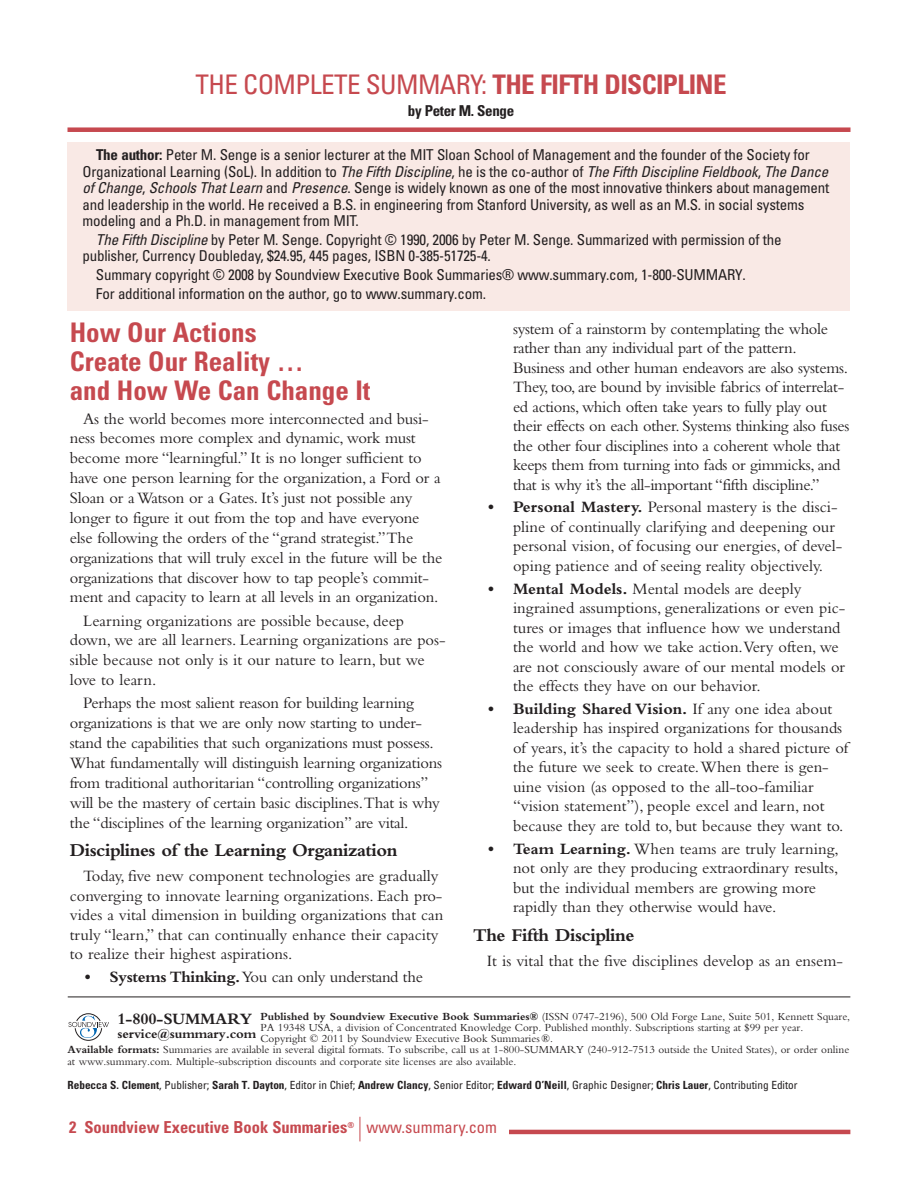
<style>
.page{position:relative;width:918px;height:1188px;background:#fff}
.page>*{position:absolute;margin:0;border:0;box-sizing:border-box;transform-origin:0 0}
.t1{font:700 condensed 27px/29.2px "Univers";color:#c6494f}
.t2{font:condensed 27px "Univers";letter-spacing:-.025em;color:#c6494f}
.t3{font:700 18.75px "Bembo";letter-spacing:-.025em;color:#231f20}
.t4{font:16.5px/19.5px "Bembo";letter-spacing:-.01em;color:#231f20}
.t5{font:700 condensed 16.5px "Univers";color:#c6494f}
.t6{font:700 16.5px "Bembo Std";letter-spacing:-.01em;color:#231f20}
.t7{font:condensed 15px/16.5px "Univers";letter-spacing:-.015em;color:#231f20}
.t8{font:condensed 15px/18.6px "Univers LT Std";letter-spacing:-.015em;color:#231f20}
.t9{font:700 condensed 15px "Univers";letter-spacing:-.02em;color:#231f20}
.t10{font:700 13.5px "Bembo Std";letter-spacing:-.01em;color:#231f20}
.t11{font:11.25px "Bembo Std";color:#231f20}
.t12{font:condensed 11.25px "Univers LT Std";color:#231f20}
.s1{font-weight:700}
.s2{font-style:italic}
.s3{font-family:"Univers"}
.s4{font-weight:400}
</style>
<div class="page">
<div style="left:68px;top:127px;width:782px;height:5px;background:#c6494f"></div>
<hr style="left:68px;top:1130px;width:782px;height:4px;background:#c6494f">
<div style="left:68px;top:1117px;width:441px;height:25px;background:#fff"></div>
<div style="left:68px;top:142px;width:782px;height:168px;background:#f9e9e5"></div>
<svg style="left:360px;top:1117px;width:1px;height:24px"></svg>
<hr style="left:68px;top:997px;width:782px;height:1px;background:#231f20">
<svg style="left:68px;top:1014px;width:41px;height:27px"></svg>
<h1 class="t2" style="left:196px;top:74px;width:532px">THE COMPLETE SUMMARY: <span class="s1">THE FIFTH DISCIPLINE</span></h1>
<p class="t9" style="left:408px;top:106px;width:108px">by Peter M. Senge</p>
<p class="t7" style="left:82px;top:148px;width:748px;text-indent:14px"><span class="s1">The author:</span> Peter M. Senge is a senior lecturer at the MIT Sloan School of Management and the founder of the Society for Organizational Learning (SoL). In addition to <span class="s2">The Fifth Discipline</span>, he is the co-author of <span class="s2">The Fifth Discipline Fieldbook</span>, <span class="s2">The Dance of Change</span>, <span class="s2">Schools That Learn</span> and <span class="s2">Presence</span>. Senge is widely known as one of the most innovative thinkers about management and leadership in the world. He received a B.S. in engineering from Stanford University, as well as an M.S. in social systems modeling and a Ph.D. in management from MIT.</p>
<p class="t7" style="left:82px;top:233px;width:701px;text-indent:14px"><span class="s2">The Fifth Discipline</span> by Peter M. Senge. Copyright © 1990, 2006 by Peter M. Senge. Summarized with permission of the publisher, Currency Doubleday, $24.95, 445 pages, ISBN 0-385-51725-4.</p>
<p class="t8" style="left:96px;top:267px;width:651px"><span class="s3">Summary copyright © 2008</span> by Soundview Executive Book Summaries® www.summary.com, 1-800-SUMMARY.<br>For additional information on the author, go to www.summary.com.</p>
<h1 class="t1" style="left:70px;top:320px;width:302px">How Our Actions<br>Create Our Reality …<br>and How We Can Change It</h1>
<p class="t4" style="left:70px;top:410px;width:374px;line-height:20px;text-indent:13px">As the world becomes more interconnected and busi&shy;ness becomes more complex and dynamic, work must become more “learningful.” It is no longer sufficient to have one person learning for the organization, a Ford or a Sloan or a Watson or a Gates. It’s just not possible any longer to figure it out from the top and have everyone else following the orders of the “grand strategist.”The organizations that will truly excel in the future will be the organizations that discover how to tap people’s commit&shy;ment and capacity to learn at all levels in an organization.</p>
<p class="t4" style="left:70px;top:612px;width:377px;line-height:20px;text-indent:14px">Learning organizations are possible because, deep down, we are all learners. Learning organizations are pos&shy;sible because not only is it our nature to learn, but we love to learn.</p>
<p class="t4" style="left:70px;top:695px;width:374px;text-indent:14px">Perhaps the most salient reason for building learning organizations is that we are only now starting to under&shy;stand the capabilities that such organizations must possess.<br>What fundamentally will distinguish learning organizations from traditional authoritarian “controlling organizations” will be the mastery of certain basic disciplines.That is why the “disciplines of the learning organization” are vital.</p>
<p class="t3" style="left:70px;top:844px;width:329px">Disciplines of the Learning Organization</p>
<p class="t4" style="left:70px;top:868px;width:375px;text-indent:14px">Today, five new component technologies are gradually converging to innovate learning organizations. Each pro&shy;vides a vital dimension in building organizations that can truly “learn,” that can continually enhance their capacity to realize their highest aspirations.</p>
<p class="t4" style="left:85px;top:969px;width:340px"><span class="s1">• Systems Thinking.</span>You can only understand the</p>
<p class="t4" style="left:513px;top:320px;width:338px">system of a rainstorm by contemplating the whole rather than any individual part of the pattern.<br>Business and other human endeavors are also systems.<br>They, too, are bound by invisible fabrics of interrelat&shy;ed actions, which often take years to fully play out their effects on each other. Systems thinking also fuses the other four disciplines into a coherent whole that keeps them from turning into fads or gimmicks, and that is why it’s the all-important “fifth discipline.”</p>
<p class="t4" style="left:513px;top:499px;width:331px;text-indent:-25px"><span class="s1">• Personal Mastery.</span> Personal mastery is the disci&shy;pline of continually clarifying and deepening our personal vision, of focusing our energies, of devel&shy;oping patience and of seeing reality objectively.</p>
<p class="t4" style="left:513px;top:580px;width:334px;text-indent:-25px"><span class="s1">• Mental Models.</span> Mental models are deeply ingrained assumptions, generalizations or even pic&shy;tures or images that influence how we understand the world and how we take action.Very often, we are not consciously aware of our mental models or the effects they have on our behavior.</p>
<p class="t4" style="left:513px;top:701px;width:337px;text-indent:-25px"><span class="s1">• Building Shared Vision.</span> If any one idea about leadership has inspired organizations for thousands of years, it’s the capacity to hold a shared picture of the future we seek to create.When there is gen&shy;uine vision (as opposed to the all-too-familiar “vision statement”), people excel and learn, not because they are told to, but because they want to.</p>
<p class="t4" style="left:513px;top:840px;width:327px;text-indent:-25px"><span class="s1">• Team Learning.</span> When teams are truly learning, not only are they producing extraordinary results, but the individual members are growing more rapidly than they otherwise would have.</p>
<p class="t3" style="left:473px;top:929px;width:163px">The Fifth Discipline</p>
<p class="t4" style="left:487px;top:953px;width:358px">It is vital that the five disciplines develop as an ensem-</p>
<p class="t11" style="left:260px;top:1012px;width:591px"><span class="s1">Published by Soundview Executive Book Summaries®</span> (ISSN 0747-2196), 500 Old Forge Lane, Suite 501, Kennett Square,</p>
<p class="t11" style="left:260px;top:1023px;width:544px">PA 19348 USA, a division of Concentrated Knowledge Corp. Published monthly. Subscriptions starting at $99 per year.</p>
<p class="t11" style="left:260px;top:1035px;width:294px">Copyright © 2011 by Soundview Executive Book Summaries ®.</p>
<p class="t11" style="left:67px;top:1046px;width:783px"><span class="s1">Available formats:</span> Summaries are available in several digital formats. To subscribe, call us at 1-800-SUMMARY (240-912-7513 outside the United States), or order online</p>
<p class="t11" style="left:67px;top:1057px;width:450px">at www.summary.com. Multiple-subscription discounts and corporate site licenses are also available.</p>
<p class="t12" style="left:67px;top:1081px;width:732px"><span class="s1">Rebecca S. Clement</span>, Publisher; <span class="s1">Sarah T. Dayton</span>, Editor in Chief; <span class="s1">Andrew Clancy</span>, Senior Editor; <span class="s1">Edward O’Neill</span>, Graphic Designer; <span class="s1">Chris Lauer</span>, Contributing Editor</p>
<p class="t6" style="left:118px;top:1013px;width:136px">1-800-SUMMARY</p>
<p class="t10" style="left:118px;top:1029px;width:140px">service@summary.com</p>
<p class="t5" style="left:69px;top:1122px;width:430px">2 Soundview Executive Book Summaries<sup>®</sup> <span class="s4">www.summary.com</span></p>
</div>
